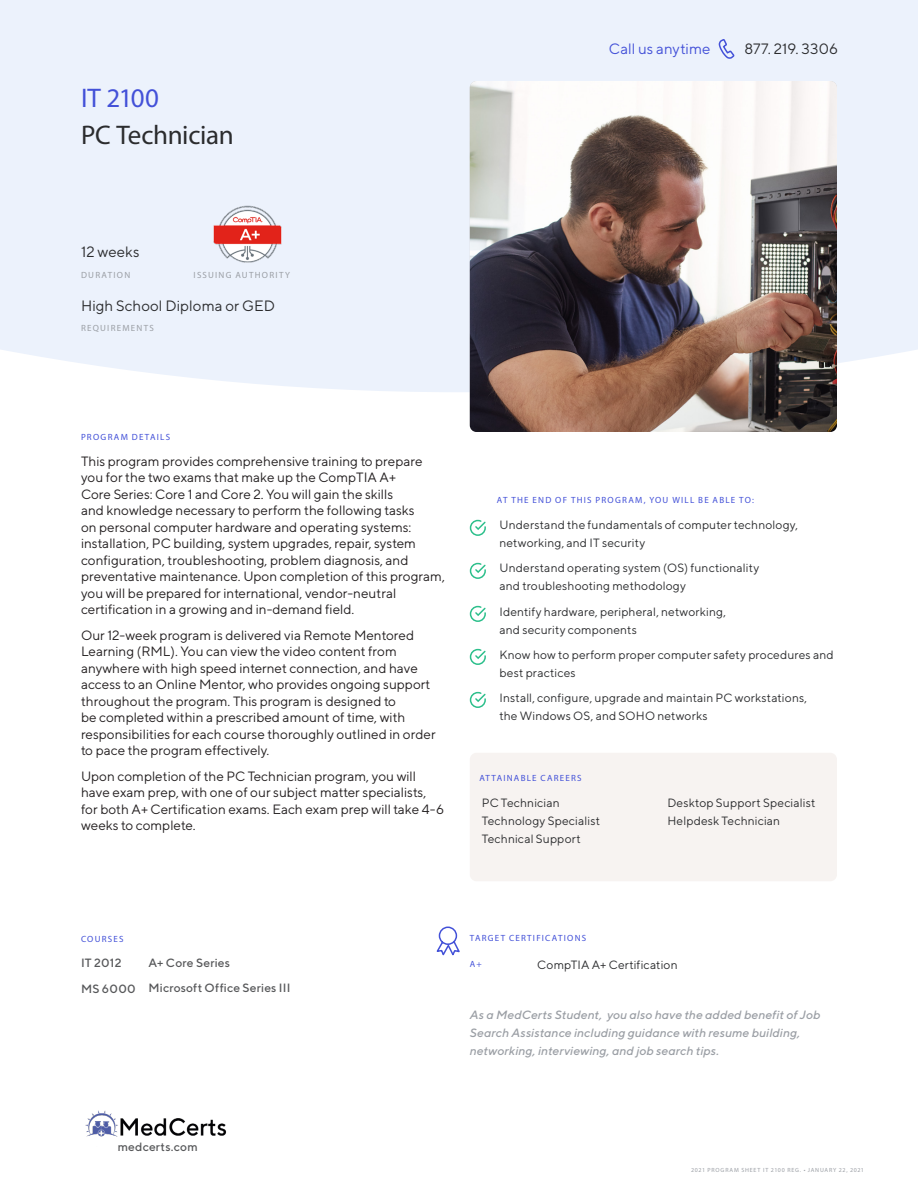
<style>
.page{position:relative;width:918px;height:1188px;background:#fff}
.page>*{position:absolute;margin:0;border:0;box-sizing:border-box;transform-origin:0 0}
.Title_Small_Carbon{font:27px "Myriad Pro";letter-spacing:-.015em;color:#2b2c2e}
.Title_Small_Carbon-2{font:27px "Myriad Pro";letter-spacing:-.03em;color:#4351d8}
.Running_Text_Small{font:15px "TT Norms";letter-spacing:.005em;color:#2b2c2e}
.Running_Text_Small-2{font:15px "TT Norms";color:#4351d8}
.body{font:13.5px/16.5px "TT Norms";color:#231f20}
.Running_Text_Extra_S{font:12px/18px "TT Norms";letter-spacing:.01em;color:#2b2c2e}
.Running_Text_Extra_S-2{font:italic 500 12px/18px "TT Norms";letter-spacing:.01em;color:#9b9fa5}
.Running_Text_Extra_S-3{font:500 12px "TT Norms";letter-spacing:.015em;color:#57585a}
.Running_Text_Medium{font:9px "Myriad Pro";letter-spacing:.14em;color:#4351d8}
.Running_Text_Medium-2{font:9px "Myriad Pro";letter-spacing:.14em;color:#9b9fa5}
.Running_Text_Medium-3{font:6px "Myriad Pro";letter-spacing:.105em;color:#9b9fa5}
.Running_Text_Medium-4{font:6px "Myriad Pro";letter-spacing:.125em;color:#9b9fa5}
</style>
<div class="page">
<div style="left:0;top:0;width:918px;height:392px;background:#ecf2fc"></div>
<svg style="left:469px;top:519px;width:17px;height:17px"></svg>
<svg style="left:469px;top:562px;width:17px;height:17px"></svg>
<svg style="left:469px;top:605px;width:17px;height:17px"></svg>
<svg style="left:469px;top:648px;width:17px;height:17px"></svg>
<svg style="left:469px;top:691px;width:17px;height:17px"></svg>
<img style="left:470px;top:81px;width:367px;height:351px">
<svg style="left:718px;top:38px;width:17px;height:22px"></svg>
<svg style="left:436px;top:926px;width:24px;height:30px"></svg>
<div style="left:470px;top:753px;width:367px;height:128px;background:#f7f3f1;border-radius:7px"></div>
<img style="left:207px;top:202px;width:81px;height:64px">
<img style="left:85px;top:1110px;width:141px;height:27px">
<p class="Title_Small_Carbon-2" style="left:81px;top:81px;width:79px">IT 2100</p>
<p class="Title_Small_Carbon" style="left:81px;top:118px;width:154px">PC TECHNICIAN</p>
<p class="Running_Text_Small-2" style="left:609px;top:40px;width:103px">Call us anytime</p>
<p class="Running_Text_Small" style="left:744px;top:40px;width:95px">877. 219. 3306</p>
<p class="Running_Text_Small" style="left:81px;top:243px;width:60px">12 weeks</p>
<p class="Running_Text_Medium-2" style="left:81px;top:269px;width:51px">DURATION</p>
<p class="Running_Text_Medium-2" style="left:194px;top:269px;width:98px">ISSUING AUTHORITY</p>
<p class="Running_Text_Small" style="left:81px;top:296px;width:195px">High School Diploma or GED</p>
<p class="Running_Text_Medium-2" style="left:81px;top:322px;width:74px">REQUIREMENTS</p>
<p class="Running_Text_Medium" style="left:81px;top:431px;width:91px">PROGRAM DETAILS</p>
<p class="body" style="left:81px;top:453px;width:365px">This program provides comprehensive training to prepare you for the two exams that make up the CompTIA A+<br>Core Series: Core 1 and Core 2. You will gain the skills<br>and knowledge necessary to perform the following tasks<br>on personal computer hardware and operating systems: installation, PC building, system upgrades, repair, system configuration, troubleshooting, problem diagnosis, and preventative maintenance. Upon completion of this program, you will be prepared for international, vendor-neutral certification in a growing and in-demand field.</p>
<p class="body" style="left:81px;top:627px;width:356px">Our 12-week program is delivered via Remote Mentored Learning (RML). You can view the video content from anywhere with high speed internet connection, and have access to an Online Mentor, who provides ongoing support throughout the program. This program is designed to<br>be completed within a prescribed amount of time, with responsibilities for each course thoroughly outlined in order to pace the program effectively.</p>
<p class="body" style="left:81px;top:768px;width:365px">Upon completion of the PC Technician program, you will have exam prep, with one of our subject matter specialists, for both A+ Certification exams. Each exam prep will take 4-6 weeks to complete.</p>
<p class="Running_Text_Medium" style="left:497px;top:495px;width:259px">AT THE END OF THIS PROGRAM, YOU WILL BE ABLE TO:</p>
<p class="Running_Text_Extra_S" style="left:500px;top:516px;width:300px">Understand the fundamentals of computer technology, networking, and IT security</p>
<p class="Running_Text_Extra_S" style="left:500px;top:559px;width:261px">Understand operating system (OS) functionality</p>
<p class="Running_Text_Extra_S" style="left:500px;top:577px;width:188px">and troubleshooting methodology</p>
<p class="Running_Text_Extra_S" style="left:500px;top:602px;width:228px">Identify hardware, peripheral, networking,</p>
<p class="Running_Text_Extra_S" style="left:500px;top:620px;width:139px">and security components</p>
<p class="Running_Text_Extra_S" style="left:500px;top:645px;width:336px">Know how to perform proper computer safety procedures and best practices</p>
<p class="Running_Text_Extra_S" style="left:500px;top:688px;width:309px">Install, configure, upgrade and maintain PC workstations,</p>
<p class="Running_Text_Extra_S" style="left:500px;top:706px;width:210px">the Windows OS, and SOHO networks</p>
<p class="Running_Text_Medium" style="left:479px;top:772px;width:104px">ATTAINABLE CAREERS</p>
<p class="Running_Text_Extra_S" style="left:482px;top:793px;width:80px">PC Technician</p>
<p class="Running_Text_Extra_S" style="left:482px;top:811px;width:120px">Technology Specialist</p>
<p class="Running_Text_Extra_S" style="left:482px;top:829px;width:101px">Technical Support</p>
<p class="Running_Text_Extra_S" style="left:667px;top:793px;width:150px">Desktop Support Specialist</p>
<p class="Running_Text_Extra_S" style="left:667px;top:811px;width:114px">Helpdesk Technician</p>
<p class="Running_Text_Medium" style="left:81px;top:933px;width:44px">COURSES</p>
<p class="Running_Text_Extra_S-3" style="left:81px;top:956px;width:42px">IT 2012</p>
<p class="Running_Text_Extra_S-3" style="left:148px;top:955px;width:83px">A+ Core Series</p>
<p class="Running_Text_Extra_S-3" style="left:81px;top:981px;width:56px">MS 6000</p>
<p class="Running_Text_Extra_S-3" style="left:148px;top:981px;width:144px">Microsoft Office Series III</p>
<p class="Running_Text_Extra_S-3" style="left:118px;top:1140px;width:81px">medcerts.com</p>
<p class="Running_Text_Medium" style="left:470px;top:933px;width:118px">TARGET CERTIFICATIONS</p>
<p class="Running_Text_Medium" style="left:470px;top:959px;width:13px">A+</p>
<p class="Running_Text_Extra_S" style="left:537px;top:956px;width:142px">CompTIA A+ Certification</p>
<p class="Running_Text_Extra_S-2" style="left:470px;top:1005px;width:352px">As a MedCerts Student, you also have the added benefit of Job<br>Search Assistance including guidance with resume building, networking, interviewing, and job search tips.</p>
<p class="Running_Text_Medium-3" style="left:691px;top:1166px;width:26px">2021 PROGRAM</p>
<p class="Running_Text_Medium-3" style="left:741px;top:1166px;width:9px">SHEET</p>
<p class="Running_Text_Medium-4" style="left:763px;top:1166px;width:53px">IT 2100 REG. • JANUARY</p>
<p class="Running_Text_Medium-3" style="left:839px;top:1166px;width:27px">22, 2021</p>
</div>
